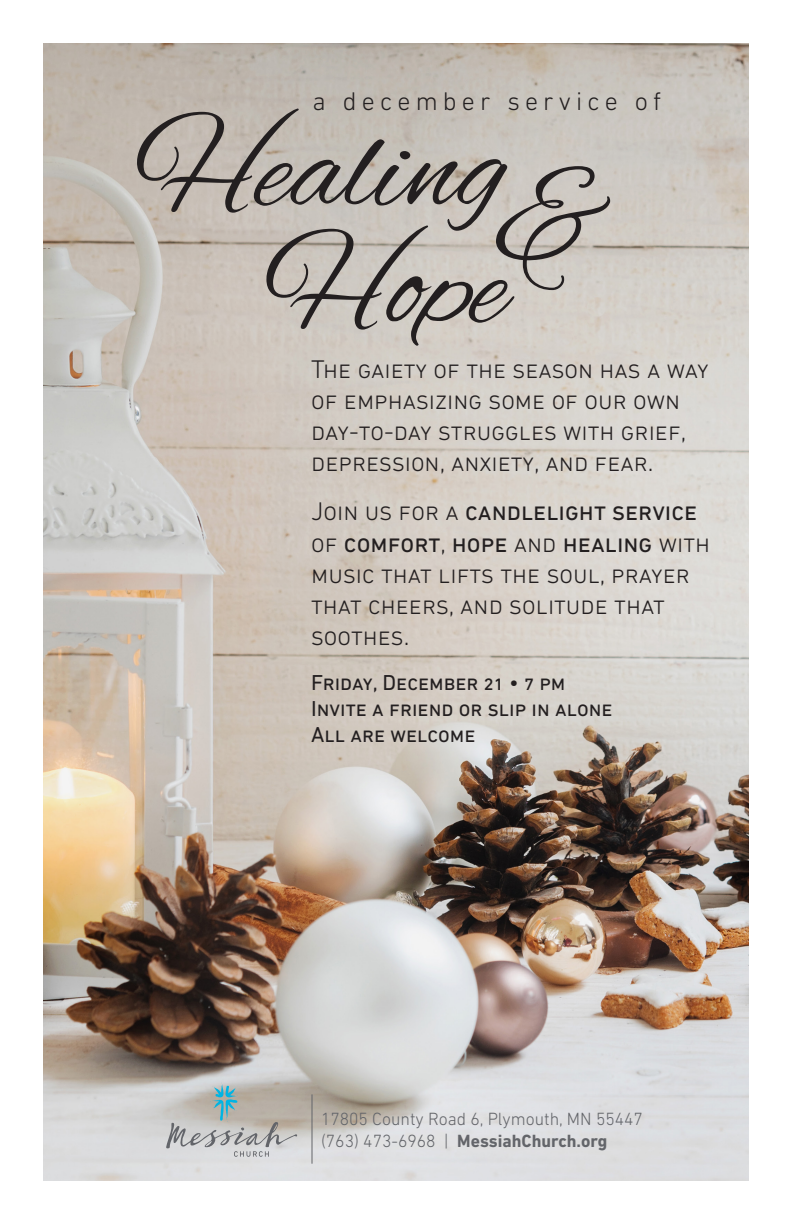
<style>
.page{position:relative;width:792px;height:1224px;background:#fff}
.page>*{position:absolute;margin:0;border:0;box-sizing:border-box;transform-origin:0 0}
.t1{font:156px "Alex Brush";color:#231f20}
.t2{font:130px "Alex Brush";color:#231f20}
.t3{font:300 26px/31.2px "DIN Next LT Pro";color:#231f20}
.t4{font:300 26px "DIN Next LT Pro";letter-spacing:.2em;color:#231f20}
.t5{font:22px "DIN Next LT Pro";color:#231f20}
.t6{font:300 18px "DIN Next LT Pro";color:#63656a}
.t7{font:700 18px "DIN Next LT Pro";color:#63656a}
.s1{font-weight:400}
.s2{font-weight:300}
</style>
<div class="page">
<img style="left:43px;top:43px;width:706px;height:1138px">
<svg style="left:166px;top:1083px;width:131px;height:74px;background:#babbb8"></svg>
<hr style="left:312px;top:1094px;width:1px;height:70px;background:#63656a">
<p class="t4" style="left:313px;top:86px;width:350px">a december service of</p>
<p class="t2" style="left:135px;top:97px;width:373px">Healing</p>
<p class="t1" style="left:494px;top:140px;width:119px">&amp;</p>
<p class="t2" style="left:264px;top:214px;width:244px">Hope</p>
<p class="t3" style="left:311px;top:353px;width:399px">The gaiety of the season has a way of emphasizing some of our own day-to-day struggles with grief, depression, anxiety, and fear.</p>
<p class="t3" style="left:311px;top:496px;width:401px">Join us for a <span class="s1">candlelight service </span>of <span class="s1">comfort</span>, <span class="s1">hope</span> and <span class="s1">healing</span> with music that lifts the soul, prayer that cheers, and solitude that soothes.</p>
<p class="t5" style="left:311px;top:669px;width:256px">Friday, December 21 • 7 pm</p>
<p class="t5" style="left:311px;top:696px;width:303px">Invite a friend or slip in alone</p>
<p class="t5" style="left:311px;top:722px;width:166px">All are welcome</p>
<p class="t6" style="left:321px;top:1109px;width:323px">17805 County Road 6, Plymouth, MN 55447</p>
<p class="t7" style="left:321px;top:1130px;width:288px"><span class="s2">(763) 473-6968 |</span> MessiahChurch.org</p>
</div>
